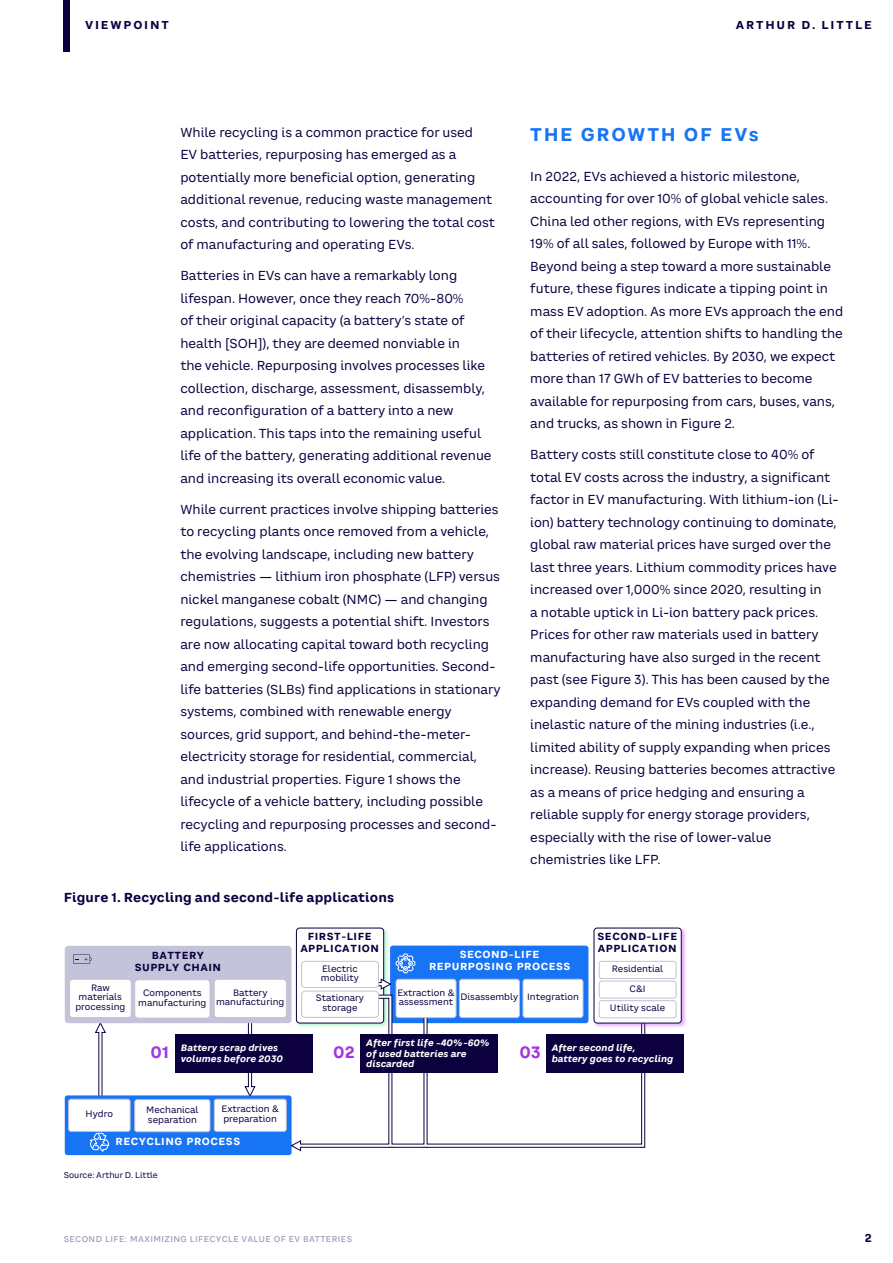
<style>
.page{position:relative;width:893px;height:1263px;background:#fff}
.page>*{position:absolute;margin:0;border:0;box-sizing:border-box;transform-origin:0 0}
.t1{font:700 20.25px "CA Saygon Text";color:#0d003f}
.IN_SECTION_HEADING_LEVEL_1{font:700 18px "CA Saygon Text";letter-spacing:.09em;color:#1774f5}
.t2{font:700 16.05px "CA Saygon Text";color:#a336de}
.IN_BODYTEXT{font:12.75px/22.5px "CA Saygon Text";color:#0d003f}
.IN_IMAGE_TITLE{font:700 12.75px "CA Saygon Text";letter-spacing:.01em;color:#0d003f}
.t3{font:700 11.25px "CA Saygon Text";letter-spacing:.16em;color:#0d003f}
.t4{font:700 10.05px/12.1px "CA Saygon Text";letter-spacing:.05em;color:#0d003f;text-align:center}
.t5{font:700 10.05px/12.1px "CA Saygon Text";letter-spacing:.05em;color:#fff;text-align:center}
.t6{font:9.15px/9.8px "CA Saygon Text";color:#0d003f}
.t7{font:italic 700 9.15px/10.9px "CA Saygon Text";color:#fff}
.t8{font:500 8.25px "CA Saygon Text";letter-spacing:.05em;color:#9e99b2}
.IN_GRAPH_IMAGE_SOURCE_TEXT{font:8.25px "CA Saygon Text";color:#0d003f}
</style>
<div class="page">
<svg style="left:244px;top:1023px;width:12px;height:72px"></svg>
<div style="left:390px;top:945px;width:198px;height:78px;background:#1774f5;border-radius:3px"></div>
<img style="left:295px;top:928px;width:97px;height:40px">
<div style="left:296px;top:928px;width:88px;height:95px;background:#fff;border-radius:3px"></div>
<div style="left:296px;top:927px;width:88px;height:96px;border:1px solid #0d003f;border-radius:3px"></div>
<div style="left:65px;top:1095px;width:227px;height:60px;background:#1774f5;border-radius:3px"></div>
<div style="left:69px;top:1099px;width:61px;height:32px;background:#fff;border-radius:2px"></div>
<div style="left:69px;top:1099px;width:61px;height:32px;border:1px solid #c5c1d2;border-radius:2px"></div>
<div style="left:135px;top:1100px;width:75px;height:32px;background:#fff;border-radius:2px"></div>
<div style="left:135px;top:1099px;width:75px;height:33px;border:1px solid #c5c1d2;border-radius:2px"></div>
<div style="left:214px;top:1099px;width:72px;height:32px;background:#fff;border-radius:2px"></div>
<div style="left:214px;top:1099px;width:72px;height:32px;border:1px solid #c5c1d2;border-radius:2px"></div>
<div style="left:65px;top:946px;width:227px;height:77px;background:#c3c3da;border-radius:3px"></div>
<div style="left:70px;top:979px;width:61px;height:38px;background:#fff;border-radius:3px"></div>
<div style="left:69px;top:979px;width:62px;height:39px;border:1px solid #c5c1d2;border-radius:3px"></div>
<div style="left:135px;top:980px;width:75px;height:38px;background:#fff;border-radius:3px"></div>
<div style="left:135px;top:979px;width:75px;height:39px;border:1px solid #c5c1d2;border-radius:3px"></div>
<div style="left:214px;top:979px;width:72px;height:38px;background:#fff;border-radius:3px"></div>
<div style="left:214px;top:979px;width:72px;height:39px;border:1px solid #c5c1d2;border-radius:3px"></div>
<svg style="left:73px;top:954px;width:18px;height:10px"></svg>
<svg style="left:290px;top:994px;width:355px;height:158px"></svg>
<svg style="left:328px;top:954px;width:87px;height:36px"></svg>
<img style="left:591px;top:968px;width:95px;height:62px">
<img style="left:682px;top:928px;width:4px;height:40px">
<div style="left:594px;top:928px;width:87px;height:95px;background:#fff;border-radius:3px"></div>
<div style="left:593px;top:927px;width:89px;height:96px;border:1px solid #0d003f;border-radius:3px"></div>
<div style="left:599px;top:981px;width:77px;height:17px;border:1px solid #c5c1d2;border-radius:2px"></div>
<div style="left:599px;top:961px;width:77px;height:18px;border:1px solid #c5c1d2;border-radius:2px"></div>
<div style="left:599px;top:1000px;width:77px;height:18px;border:1px solid #c5c1d2;border-radius:2px"></div>
<div style="left:396px;top:979px;width:60px;height:38px;background:#fff;border-radius:3px"></div>
<div style="left:396px;top:979px;width:60px;height:39px;border:1px solid #c5c1d2;border-radius:3px"></div>
<div style="left:459px;top:979px;width:60px;height:38px;background:#fff;border-radius:3px"></div>
<div style="left:459px;top:979px;width:61px;height:39px;border:1px solid #c5c1d2;border-radius:3px"></div>
<div style="left:523px;top:979px;width:60px;height:38px;background:#fff;border-radius:3px"></div>
<div style="left:523px;top:979px;width:60px;height:39px;border:1px solid #c5c1d2;border-radius:3px"></div>
<div style="left:302px;top:961px;width:76px;height:26px;background:#fff;border-radius:3px"></div>
<div style="left:301px;top:961px;width:78px;height:27px;border:1px solid #c5c1d2;border-radius:3px"></div>
<div style="left:302px;top:991px;width:76px;height:26px;background:#fff;border-radius:4px"></div>
<div style="left:301px;top:991px;width:78px;height:26px;border:1px solid #c5c1d2;border-radius:4px"></div>
<svg style="left:90px;top:1023px;width:19px;height:129px"></svg>
<div style="left:175px;top:1034px;width:137px;height:39px;background:#0d003f"></div>
<div style="left:361px;top:1034px;width:137px;height:39px;background:#0d003f"></div>
<div style="left:546px;top:1034px;width:137px;height:39px;background:#0d003f"></div>
<div style="left:64px;top:0;width:6px;height:51px;background:#0d003f"></div>
<p class="t3" style="left:85px;top:16px;width:85px">VIEWPOINT</p>
<p class="t3" style="left:736px;top:16px;width:137px">ARTHUR D. LITTLE</p>
<p class="IN_BODYTEXT" style="left:180px;top:121px;width:316px">While recycling is a common practice for used<br>EV batteries, repurposing has emerged as a potentially more beneficial option, generating additional revenue, reducing waste management costs, and contributing to lowering the total cost of manufacturing and operating EVs.</p>
<p class="IN_BODYTEXT" style="left:180px;top:264px;width:313px">Batteries in EVs can have a remarkably long lifespan. However, once they reach 70%-80%<br>of their original capacity (a battery’s state of health [SOH]), they are deemed nonviable in<br>the vehicle. Repurposing involves processes like collection, discharge, assessment, disassembly, and reconfiguration of a battery into a new application. This taps into the remaining useful life of the battery, generating additional revenue and increasing its overall economic value.</p>
<p class="IN_BODYTEXT" style="left:180px;top:498px;width:322px">While current practices involve shipping batteries to recycling plants once removed from a vehicle, the evolving landscape, including new battery chemistries — lithium iron phosphate (LFP) versus nickel manganese cobalt (NMC) — and changing regulations, suggests a potential shift. Investors are now allocating capital toward both recycling and emerging second-life opportunities. Second&shy;life batteries (SLBs) find applications in stationary systems, combined with renewable energy sources, grid support, and behind-the-meter&shy;electricity storage for residential, commercial, and industrial properties. Figure 1 shows the lifecycle of a vehicle battery, including possible recycling and repurposing processes and second&shy;life applications.</p>
<p class="IN_SECTION_HEADING_LEVEL_1" style="left:530px;top:121px;width:230px">THE GROWTH OF EVs</p>
<p class="IN_BODYTEXT" style="left:530px;top:165px;width:314px">In 2022, EVs achieved a historic milestone, accounting for over 10% of global vehicle sales.<br>China led other regions, with EVs representing 19% of all sales, followed by Europe with 11%.<br>Beyond being a step toward a more sustainable future, these figures indicate a tipping point in mass EV adoption. As more EVs approach the end of their lifecycle, attention shifts to handling the batteries of retired vehicles. By 2030, we expect more than 17 GWh of EV batteries to become available for repurposing from cars, buses, vans, and trucks, as shown in Figure 2.</p>
<p class="IN_BODYTEXT" style="left:530px;top:444px;width:310px">Battery costs still constitute close to 40% of total EV costs across the industry, a significant factor in EV manufacturing. With lithium-ion (Li&shy;ion) battery technology continuing to dominate, global raw material prices have surged over the last three years. Lithium commodity prices have increased over 1,000% since 2020, resulting in<br>a notable uptick in Li-ion battery pack prices.<br>Prices for other raw materials used in battery manufacturing have also surged in the recent past (see Figure 3). This has been caused by the expanding demand for EVs coupled with the inelastic nature of the mining industries (i.e., limited ability of supply expanding when prices increase). Reusing batteries becomes attractive as a means of price hedging and ensuring a reliable supply for energy storage providers, especially with the rise of lower-value chemistries like LFP.</p>
<p class="t1" style="left:49px;top:816px;width:518px">Figure 1. Recycling and second-life applications</p>
<p class="IN_IMAGE_TITLE" style="left:64px;top:888px;width:332px">Figure 1. Recycling and second-life applications</p>
<p class="t4" style="left:598px;top:930px;width:81px;text-align:left">SECOND-LIFE<br>APPLICATION</p>
<p class="t6" style="left:630px;top:983px;width:17px">C&amp;I</p>
<p class="t4" style="left:300px;top:930px;width:80px">FIRST-LIFE<br>APPLICATION</p>
<p class="t5" style="left:429px;top:948px;width:143px">SECOND-LIFE<br>REPURPOSING PROCESS</p>
<p class="t4" style="left:135px;top:949px;width:88px">BATTERY<br>SUPPLY CHAIN</p>
<p class="t6" style="left:321px;top:963px;width:40px">Electric mobility</p>
<p class="t6" style="left:316px;top:993px;width:50px;text-align:center">Stationary storage</p>
<p class="t2" style="left:333px;top:1040px;width:23px">02</p>
<p class="t2" style="left:519px;top:1040px;width:23px">03</p>
<p class="t6" style="left:612px;top:964px;width:53px">Residential</p>
<p class="t6" style="left:610px;top:1003px;width:57px">Utility scale</p>
<p class="t6" style="left:75px;top:982px;width:51px;text-align:center">Raw materials processing</p>
<p class="t6" style="left:138px;top:988px;width:70px;text-align:center">Components manufacturing</p>
<p class="t6" style="left:216px;top:987px;width:70px;text-align:center">Battery manufacturing</p>
<p class="t2" style="left:151px;top:1040px;width:20px">01</p>
<p class="t6" style="left:397px;top:987px;width:59px">Extraction &amp; assessment</p>
<p class="t6" style="left:460px;top:992px;width:120px">Disassembly Integration</p>
<p class="t7" style="left:181px;top:1042px;width:103px">Battery scrap drives volumes before 2030</p>
<p class="t7" style="left:366px;top:1037px;width:125px">After first life ~40%-60% of used batteries are discarded</p>
<p class="t7" style="left:552px;top:1042px;width:123px">After second life, battery goes to recycling</p>
<p class="t6" style="left:86px;top:1109px;width:29px">Hydro</p>
<p class="t6" style="left:146px;top:1104px;width:54px">Mechanical separation</p>
<p class="t6" style="left:222px;top:1104px;width:59px">Extraction &amp; preparation</p>
<p class="t5" style="left:116px;top:1136px;width:126px">RECYCLING PROCESS</p>
<p class="IN_GRAPH_IMAGE_SOURCE_TEXT" style="left:64px;top:1169px;width:96px">Source: Arthur D. Little</p>
<p class="t8" style="left:64px;top:1233px;width:290px">SECOND LIFE: MAXIMIZING LIFECYCLE VALUE OF EV BATTERIES</p>
<p class="t3" style="left:865px;top:1229px;width:9px">2</p>
</div>
